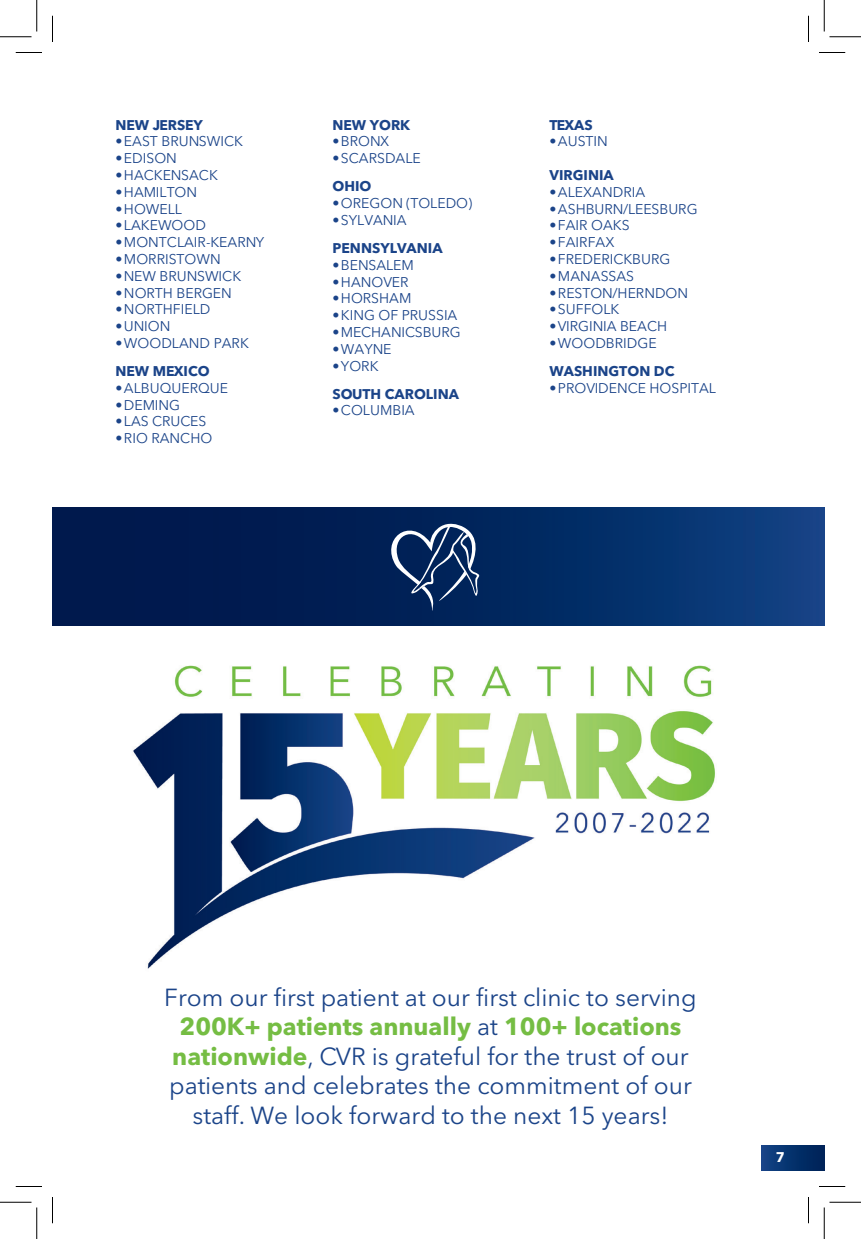
<style>
.page{position:relative;width:861px;height:1239px;background:#fff}
.page>*{position:absolute;margin:0;border:0;box-sizing:border-box;transform-origin:0 0}
.t1{font:24.5px/29.4px "Avenir Next LT Pro";color:#1b4489;text-align:center}
.t2{font:14px "Avenir Next LT Pro";color:#1b4489}
.t3{font:700 14px "Avenir Next LT Pro";color:#1b4489}
.t4{font:700 14px "Avenir Next LT Pro";color:#fff}
.s1{font-weight:700;color:#75bd43}
</style>
<div class="page">
<div style="left:762px;top:1145px;width:62px;height:26px;background:linear-gradient(to right,#124385,#002156)"></div>
<img style="left:133px;top:665px;width:582px;height:304px">
<div style="left:52px;top:507px;width:772px;height:119px;background:linear-gradient(to right,#001142,#0b3d7c)"></div>
<svg style="left:381px;top:515px;width:99px;height:96px;background:#23416f"></svg>
<svg style="left:16px;top:52px;width:26px;height:1px"></svg>
<svg style="left:819px;top:52px;width:26px;height:1px"></svg>
<svg style="left:16px;top:1186px;width:26px;height:1px"></svg>
<svg style="left:819px;top:1186px;width:26px;height:1px"></svg>
<svg style="left:52px;top:16px;width:1px;height:26px"></svg>
<svg style="left:52px;top:1197px;width:1px;height:26px"></svg>
<svg style="left:808px;top:16px;width:1px;height:26px"></svg>
<svg style="left:808px;top:1197px;width:1px;height:26px"></svg>
<hr style="left:0;top:36px;width:32px;height:1px;background:#000">
<hr style="left:830px;top:36px;width:31px;height:1px;background:#000">
<hr style="left:0;top:1202px;width:32px;height:1px;background:#000">
<hr style="left:830px;top:1202px;width:31px;height:1px;background:#000">
<hr style="left:36px;top:0;width:1px;height:32px;background:#000">
<hr style="left:36px;top:1208px;width:1px;height:31px;background:#000">
<hr style="left:824px;top:0;width:1px;height:32px;background:#000">
<hr style="left:824px;top:1208px;width:1px;height:31px;background:#000">
<p class="t3" style="left:116px;top:112px;width:89px">NEW JERSEY</p>
<p class="t2" style="left:116px;top:130px;width:129px">•EAST BRUNSWICK</p>
<p class="t2" style="left:116px;top:146px;width:63px">•EDISON</p>
<p class="t2" style="left:116px;top:163px;width:104px">•HACKENSACK</p>
<p class="t2" style="left:116px;top:180px;width:83px">•HAMILTON</p>
<p class="t2" style="left:116px;top:197px;width:68px">•HOWELL</p>
<p class="t2" style="left:116px;top:214px;width:92px">•LAKEWOOD</p>
<p class="t2" style="left:116px;top:230px;width:150px">•MONTCLAIR-KEARNY</p>
<p class="t2" style="left:116px;top:247px;width:107px">•MORRISTOWN</p>
<p class="t2" style="left:116px;top:264px;width:127px">•NEW BRUNSWICK</p>
<p class="t2" style="left:116px;top:281px;width:118px">•NORTH BERGEN</p>
<p class="t2" style="left:116px;top:298px;width:97px">•NORTHFIELD</p>
<p class="t2" style="left:116px;top:314px;width:56px">•UNION</p>
<p class="t2" style="left:116px;top:331px;width:135px">•WOODLAND PARK</p>
<p class="t3" style="left:116px;top:359px;width:96px">NEW MEXICO</p>
<p class="t2" style="left:116px;top:376px;width:114px">•ALBUQUERQUE</p>
<p class="t2" style="left:116px;top:393px;width:66px">•DEMING</p>
<p class="t2" style="left:116px;top:410px;width:92px">•LAS CRUCES</p>
<p class="t2" style="left:116px;top:427px;width:98px">•RIO RANCHO</p>
<p class="t3" style="left:332px;top:112px;width:79px">NEW YORK</p>
<p class="t2" style="left:332px;top:130px;width:58px">•BRONX</p>
<p class="t2" style="left:332px;top:146px;width:90px">•SCARSDALE</p>
<p class="t3" style="left:332px;top:174px;width:40px">OHIO</p>
<p class="t2" style="left:332px;top:191px;width:141px">•OREGON (TOLEDO)</p>
<p class="t2" style="left:332px;top:208px;width:76px">•SYLVANIA</p>
<p class="t3" style="left:332px;top:236px;width:112px">PENNSYLVANIA</p>
<p class="t2" style="left:332px;top:253px;width:83px">•BENSALEM</p>
<p class="t2" style="left:332px;top:270px;width:77px">•HANOVER</p>
<p class="t2" style="left:332px;top:287px;width:80px">•HORSHAM</p>
<p class="t2" style="left:332px;top:303px;width:126px">•KING OF PRUSSIA</p>
<p class="t2" style="left:332px;top:320px;width:130px">•MECHANICSBURG</p>
<p class="t2" style="left:332px;top:337px;width:60px">•WAYNE</p>
<p class="t2" style="left:332px;top:354px;width:47px">•YORK</p>
<p class="t3" style="left:332px;top:382px;width:128px">SOUTH CAROLINA</p>
<p class="t2" style="left:332px;top:399px;width:84px">•COLUMBIA</p>
<p class="t3" style="left:550px;top:112px;width:45px">TEXAS</p>
<p class="t2" style="left:550px;top:130px;width:60px">•AUSTIN</p>
<p class="t3" style="left:550px;top:163px;width:66px">VIRGINIA</p>
<p class="t2" style="left:550px;top:180px;width:97px">•ALEXANDRIA</p>
<p class="t2" style="left:550px;top:197px;width:150px">•ASHBURN/LEESBURG</p>
<p class="t2" style="left:550px;top:214px;width:82px">•FAIR OAKS</p>
<p class="t2" style="left:550px;top:230px;width:66px">•FAIRFAX</p>
<p class="t2" style="left:550px;top:247px;width:122px">•FREDERICKBURG</p>
<p class="t2" style="left:550px;top:264px;width:86px">•MANASSAS</p>
<p class="t2" style="left:550px;top:281px;width:140px">•RESTON/HERNDON</p>
<p class="t2" style="left:550px;top:298px;width:71px">•SUFFOLK</p>
<p class="t2" style="left:550px;top:314px;width:119px">•VIRGINIA BEACH</p>
<p class="t2" style="left:550px;top:331px;width:109px">•WOODBRIDGE</p>
<p class="t3" style="left:550px;top:359px;width:126px">WASHINGTON DC</p>
<p class="t2" style="left:550px;top:376px;width:168px">•PROVIDENCE HOSPITAL</p>
<h1 class="t1" style="left:164px;top:982px;width:534px">From our first patient at our first clinic to serving <span class="s1">200K+ patients annually</span> at <span class="s1">100+ locations nationwide</span>, CVR is grateful for the trust of our patients and celebrates the commitment of our staff. We look forward to the next 15 years!</h1>
<p class="t4" style="left:776px;top:1145px;width:11px">7</p>
</div>
